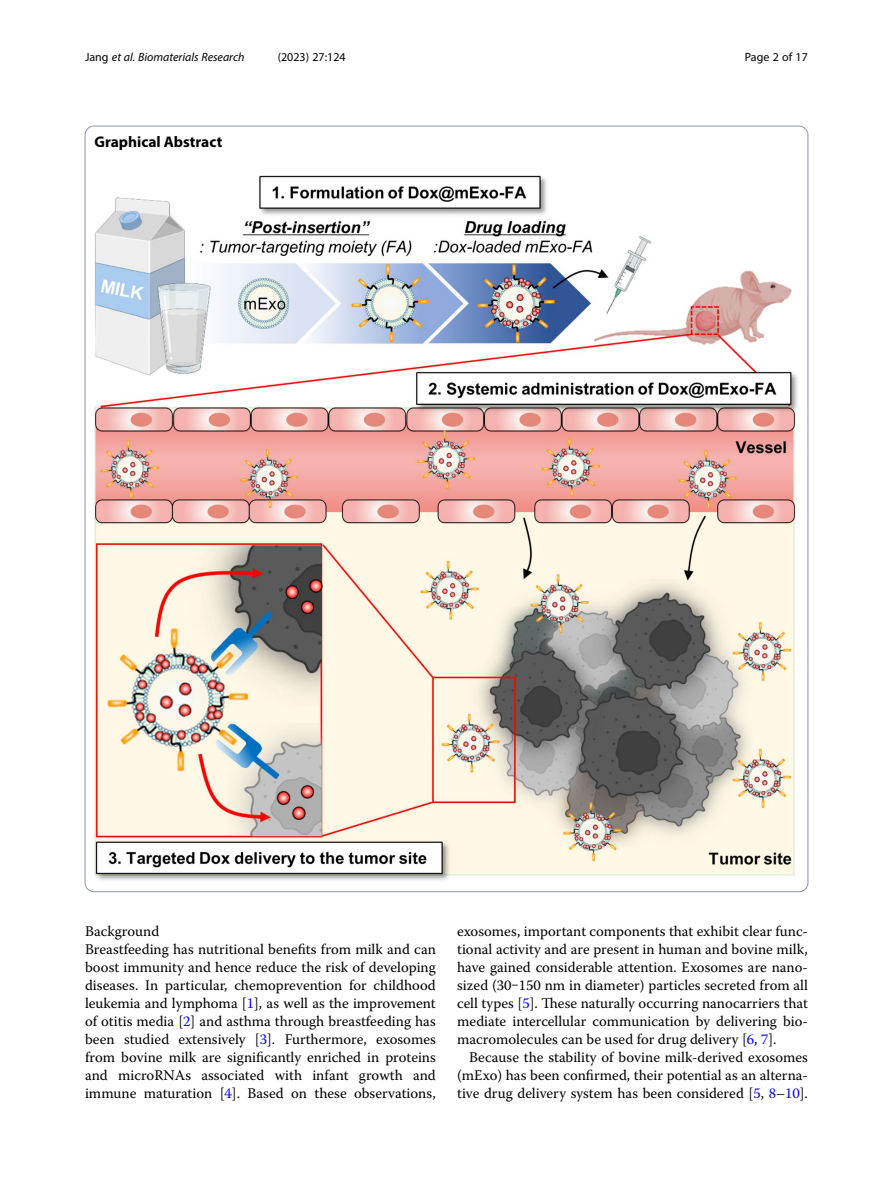
<style>
.page{position:relative;width:893px;height:1191px;background:#fff}
.page>*{position:absolute;margin:0;border:0;box-sizing:border-box;transform-origin:0 0}
.Abstract_UNstructure{font:700 15.45px "Myriad Pro";color:#000}
.Body_Text{font:14.7px/18px "Warnock Pro";color:#000;text-align:justify}
.Body_Text_Indent{font:14.7px/18px "Warnock Pro";color:#000;text-align:justify}
.Head_1{font:14.7px "Warnock Pro";color:#000}
.t1{font:italic 12px "Myriad Pro";color:#000}
.t2{font:12px "Myriad Pro";color:#000}
.s1{font-style:normal}
.s2{color:#00f}
</style>
<div class="page">
<img style="left:94px;top:175px;width:704px;height:705px">
<p class="t1" style="left:85px;top:50px;width:161px"><span class="s1">Jang</span> et al. Biomaterials Research</p>
<p class="t2" style="left:278px;top:50px;width:70px">(2023) 27:124</p>
<p class="t2" style="left:745px;top:50px;width:65px">Page 2 of 17</p>
<p class="Abstract_UNstructure" style="left:94px;top:132px;width:129px">Graphical Abstract</p>
<p class="Head_1" style="left:85px;top:922px;width:76px">Background</p>
<p class="Body_Text" style="left:85px;top:940px;width:352px">Breastfeeding has nutritional benefits from milk and can boost immunity and hence reduce the risk of developing diseases. In particular, chemoprevention for childhood leukemia and lymphoma [<span class="s2">1</span>], as well as the improvement of otitis media [<span class="s2">2</span>] and asthma through breastfeeding has been studied extensively [<span class="s2">3</span>]. Furthermore, exosomes from bovine milk are significantly enriched in proteins and microRNAs associated with infant growth and immune maturation [<span class="s2">4</span>]. Based on these observations,</p>
<p class="Body_Text" style="left:457px;top:922px;width:352px">exosomes, important components that exhibit clear func&shy;tional activity and are present in human and bovine milk, have gained considerable attention. Exosomes are nano&shy;sized (30‒150 nm in diameter) particles secreted from all cell types [<span class="s2">5</span>]. These naturally occurring nanocarriers that mediate intercellular communication by delivering bio&shy;macromolecules can be used for drug delivery [<span class="s2">6</span>, <span class="s2">7</span>].</p>
<p class="Body_Text_Indent" style="left:457px;top:1048px;width:352px;text-indent:12px">Because the stability of bovine milk-derived exosomes (mExo) has been confirmed, their potential as an alterna&shy;tive drug delivery system has been considered [<span class="s2">5</span>, <span class="s2">8</span>–<span class="s2">10</span>].</p>
</div>
